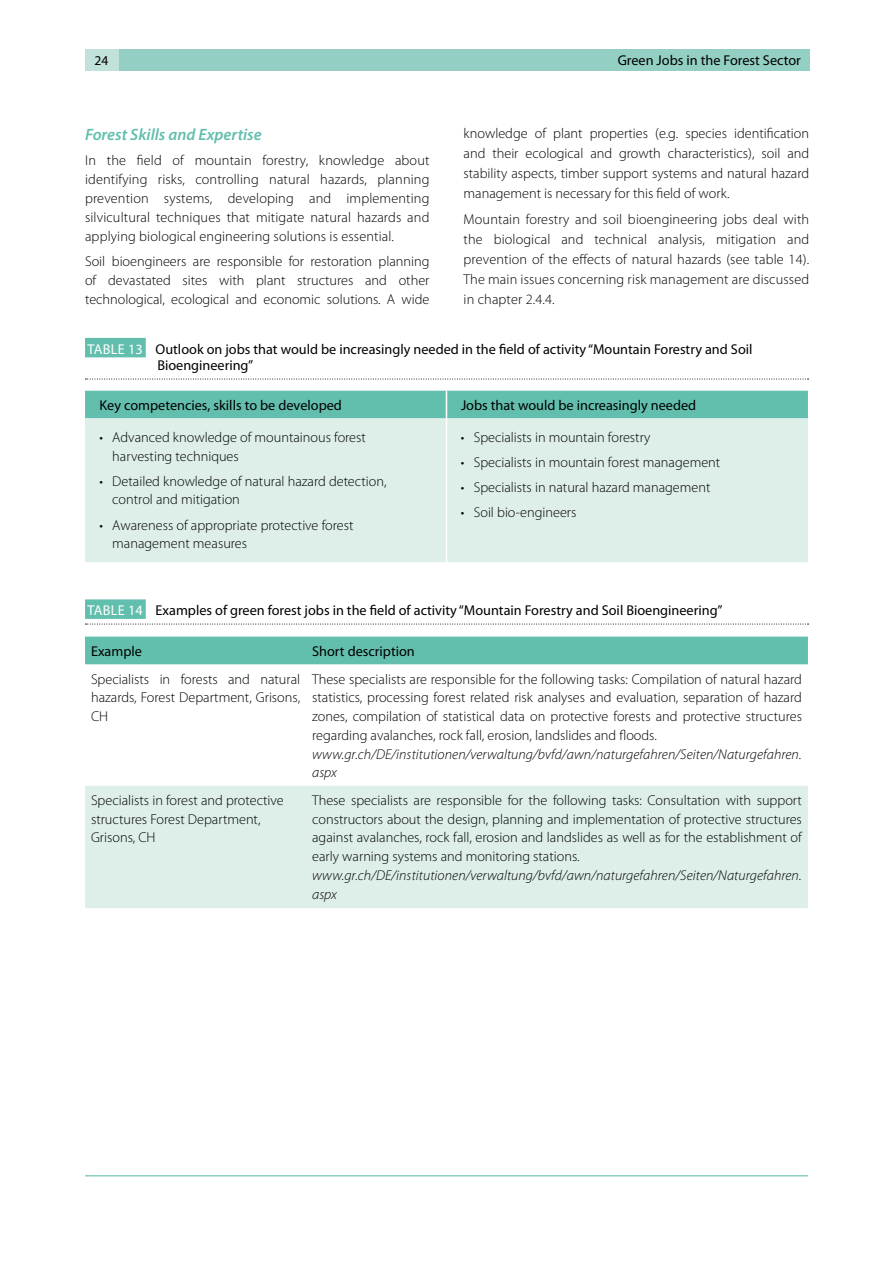
<style>
.page{position:relative;width:893px;height:1263px;background:#fff}
.page>*{position:absolute;margin:0;border:0;box-sizing:border-box;transform-origin:0 0}
.t1{font:italic 600 16.5px "Myriad Pro";color:#62bfad}
.t2{font:300 14.25px/18.8px "Myriad Pro";color:#000;text-align:justify}
.t3{font:14.25px/16.5px "Myriad Pro";color:#000}
.t4{font:italic 300 14.25px/18.8px "Myriad Pro";letter-spacing:.005em;color:#000}
.t5{font:13.5px "Myriad Pro";color:#000}
.s1{color:#fff}
</style>
<div class="page">
<div style="left:118px;top:50px;width:691px;height:21px;background:#93cfc3"></div>
<div style="left:85px;top:50px;width:34px;height:21px;background:#c1e2da"></div>
<hr style="left:85px;top:1175px;width:723px;height:1px;background:#62bfad">
<div style="left:85px;top:338px;width:61px;height:19px;background:#62bfad"></div>
<svg style="left:85px;top:379px;width:723px;height:1px"></svg>
<div style="left:85px;top:418px;width:723px;height:144px;background:#deefea"></div>
<div style="left:85px;top:391px;width:723px;height:27px;background:#62bfad"></div>
<hr style="left:446px;top:418px;width:1px;height:144px;background:#fff">
<svg style="left:85px;top:624px;width:723px;height:1px"></svg>
<div style="left:85px;top:599px;width:61px;height:20px;background:#62bfad"></div>
<div style="left:85px;top:637px;width:723px;height:27px;background:#62bfad"></div>
<div style="left:85px;top:786px;width:723px;height:122px;background:#deefea"></div>
<p class="t5" style="left:95px;top:53px;width:15px">24</p>
<p class="t3" style="left:618px;top:51px;width:185px">Green Jobs in the Forest Sector</p>
<p class="t2" style="left:464px;top:123px;width:347px;line-height:20px">knowledge of plant properties (e.g. species identification and their ecological and growth characteristics), soil and stability aspects, timber support systems and natural hazard management is necessary for this field of work.</p>
<p class="t2" style="left:464px;top:210px;width:347px;line-height:20px">Mountain forestry and soil bioengineering jobs deal with the biological and technical analysis, mitigation and prevention of the effects of natural hazards (see table 14).<br>The main issues concerning risk management are discussed in chapter 2.4.4.</p>
<p class="t1" style="left:85px;top:124px;width:178px">Forest Skills and Expertise</p>
<p class="t2" style="left:85px;top:151px;width:346px">In the field of mountain forestry, knowledge about identifying risks, controlling natural hazards, planning prevention systems, developing and implementing silvicultural techniques that mitigate natural hazards and applying biological engineering solutions is essential.</p>
<p class="t2" style="left:85px;top:252px;width:346px">Soil bioengineers are responsible for restoration planning of devastated sites with plant structures and other technological, ecological and economic solutions. A wide</p>
<p class="t3" style="left:157px;top:340px;width:597px;text-indent:-70px"><span class="s1">TABLE 13</span> Outlook on jobs that would be increasingly needed in the field of activity “Mountain Forestry and Soil<br>Bioengineering”</p>
<p class="t3" style="left:100px;top:397px;width:244px">Key competencies, skills to be developed</p>
<p class="t3" style="left:461px;top:397px;width:237px">Jobs that would be increasingly needed</p>
<p class="t2" style="left:112px;top:428px;width:255px;text-indent:-13px">• Advanced knowledge of mountainous forest harvesting techniques</p>
<p class="t2" style="left:112px;top:471px;width:276px;text-indent:-13px">• Detailed knowledge of natural hazard detection, control and mitigation</p>
<p class="t2" style="left:112px;top:515px;width:243px;text-indent:-13px">• Awareness of appropriate protective forest management measures</p>
<p class="t2" style="left:461px;top:428px;width:191px">• Specialists in mountain forestry</p>
<p class="t2" style="left:461px;top:453px;width:261px">• Specialists in mountain forest management</p>
<p class="t2" style="left:461px;top:478px;width:251px">• Specialists in natural hazard management</p>
<p class="t2" style="left:461px;top:503px;width:117px">• Soil bio-engineers</p>
<p class="t3" style="left:88px;top:602px;width:636px"><span class="s1">TABLE 14</span> Examples of green forest jobs in the field of activity “Mountain Forestry and Soil Bioengineering”</p>
<p class="t3" style="left:91px;top:642px;width:52px">Example</p>
<p class="t3" style="left:312px;top:642px;width:104px">Short description</p>
<p class="t2" style="left:91px;top:669px;width:211px">Specialists in forests and natural hazards, Forest Department, Grisons, CH</p>
<p class="t2" style="left:312px;top:669px;width:491px">These specialists are responsible for the following tasks: Compilation of natural hazard statistics, processing forest related risk analyses and evaluation, separation of hazard zones, compilation of statistical data on protective forests and protective structures regarding avalanches, rock fall, erosion, landslides and floods.</p>
<p class="t4" style="left:312px;top:744px;width:491px">www.gr.ch/DE/institutionen/verwaltung/bvfd/awn/naturgefahren/Seiten/Naturgefahren. aspx</p>
<p class="t2" style="left:91px;top:791px;width:194px;text-align:left">Specialists in forest and protective structures Forest Department,<br>Grisons, CH</p>
<p class="t2" style="left:312px;top:791px;width:491px">These specialists are responsible for the following tasks: Consultation with support constructors about the design, planning and implementation of protective structures against avalanches, rock fall, erosion and landslides as well as for the establishment of early warning systems and monitoring stations.</p>
<p class="t4" style="left:312px;top:866px;width:491px">www.gr.ch/DE/institutionen/verwaltung/bvfd/awn/naturgefahren/Seiten/Naturgefahren. aspx</p>
</div>
